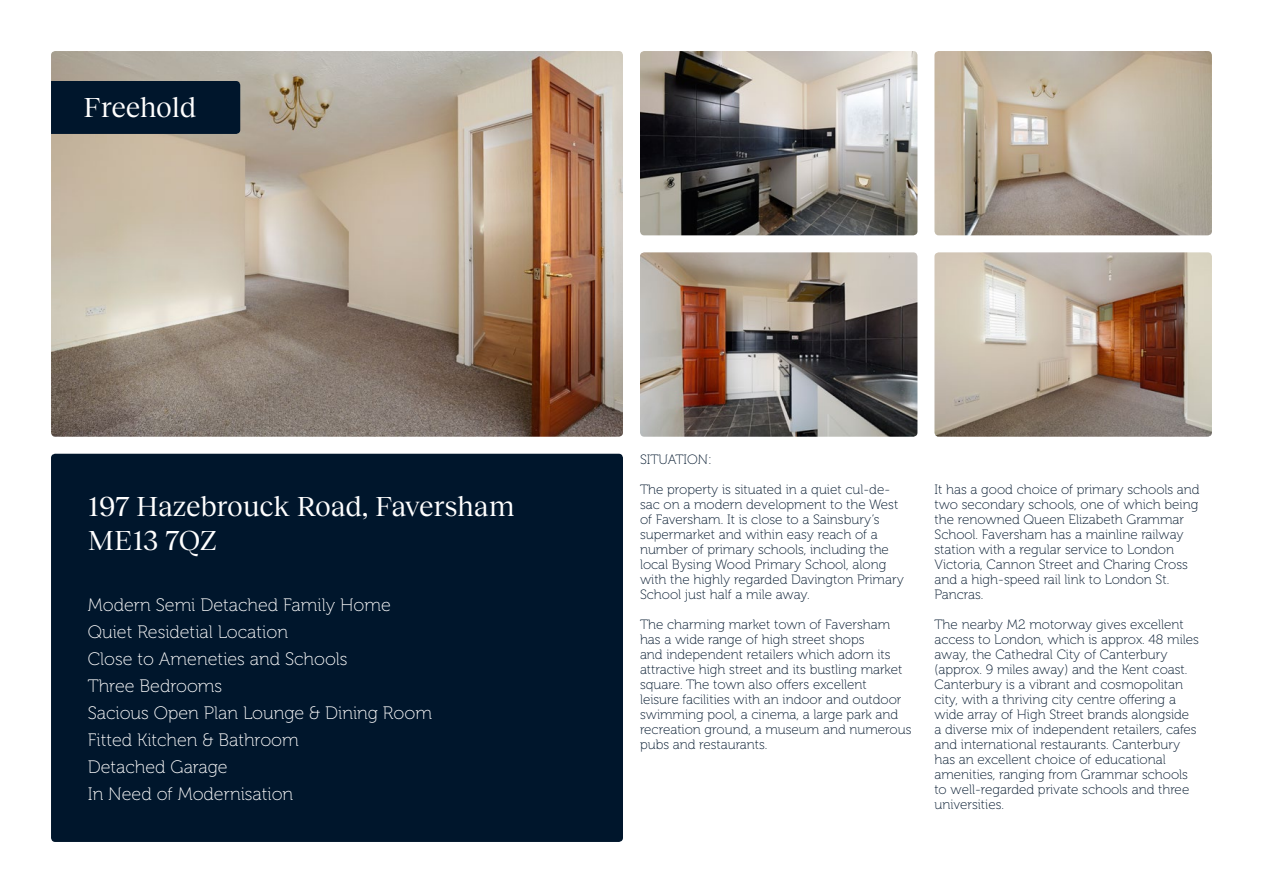
<style>
.page{position:relative;width:1263px;height:893px;background:#fff}
.page>*{position:absolute;margin:0;border:0;box-sizing:border-box;transform-origin:0 0}
.t1{font:28.5px/34px "Reckless Neue";letter-spacing:-.01em;color:#fff}
.t2{font:18px/27px "Museo 100";color:#fff}
.t3{font:13.5px/15px "Museo 100";color:#00162c}
</style>
<div class="page">
<div style="left:51px;top:454px;width:572px;height:388px;background:#00162c;border-radius:4px"></div>
<img style="left:51px;top:51px;width:572px;height:386px">
<img style="left:640px;top:51px;width:277px;height:184px">
<img style="left:640px;top:252px;width:277px;height:185px">
<img style="left:934px;top:51px;width:278px;height:184px">
<img style="left:934px;top:252px;width:278px;height:185px">
<div style="left:51px;top:81px;width:189px;height:53px;background:#00162c"></div>
<h1 class="t1" style="left:84px;top:89px;width:114px">Freehold</h1>
<h1 class="t1" style="left:88px;top:487px;width:428px">197 Hazebrouck Road, Faversham<br>ME13 7QZ</h1>
<h2 class="t2" style="left:88px;top:592px;width:346px">Modern Semi Detached Family Home<br>Quiet Residetial Location<br>Close to Ameneties and Schools<br>Three Bedrooms<br>Sacious Open Plan Lounge &amp; Dining Room<br>Fitted Kitchen &amp; Bathroom<br>Detached Garage<br>In Need of Modernisation</h2>
<p class="t3" style="left:640px;top:452px;width:73px">SITUATION:</p>
<p class="t3" style="left:640px;top:482px;width:266px">The property is situated in a quiet cul-de&shy;sac on a modern development to the West of Faversham. It is close to a Sainsbury’s supermarket and within easy reach of a number of primary schools, including the local Bysing Wood Primary School, along with the highly regarded Davington Primary School just half a mile away.</p>
<p class="t3" style="left:640px;top:617px;width:273px">The charming market town of Faversham has a wide range of high street shops<br>and independent retailers which adorn its attractive high street and its bustling market square. The town also offers excellent<br>leisure facilities with an indoor and outdoor swimming pool, a cinema, a large park and recreation ground, a museum and numerous pubs and restaurants.</p>
<p class="t3" style="left:934px;top:482px;width:267px">It has a good choice of primary schools and two secondary schools, one of which being the renowned Queen Elizabeth Grammar School. Faversham has a mainline railway station with a regular service to London Victoria, Cannon Street and Charing Cross and a high-speed rail link to London St.<br>Pancras.</p>
<p class="t3" style="left:934px;top:617px;width:266px">The nearby M2 motorway gives excellent access to London, which is approx. 48 miles away, the Cathedral City of Canterbury (approx. 9 miles away) and the Kent coast.<br>Canterbury is a vibrant and cosmopolitan city, with a thriving city centre offering a wide array of High Street brands alongside a diverse mix of independent retailers, cafes and international restaurants. Canterbury has an excellent choice of educational amenities, ranging from Grammar schools to well-regarded private schools and three universities.</p>
</div>
